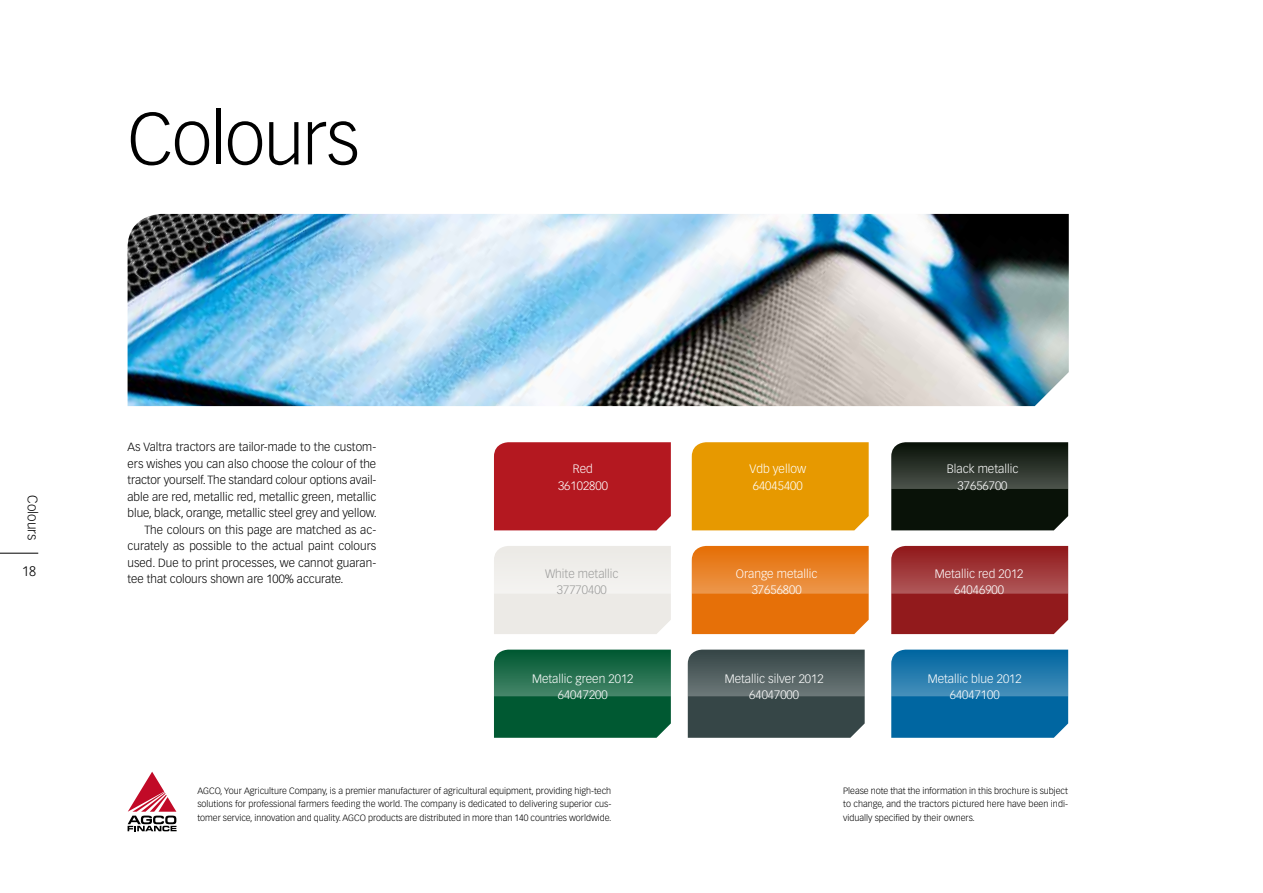
<style>
.page{position:relative;width:1263px;height:893px;background:#fff}
.page>*{position:absolute;margin:0;border:0;box-sizing:border-box;transform-origin:0 0}
.t1{font:300 72px "Vectora LT Std";letter-spacing:-.02em;color:#000}
.t2{font:300 13.5px "Vectora LT Std";color:#000}
.t3{font:300 12px/16.5px "Vectora LT Std";color:#fff;text-align:center}
.t4{font:300 12px/16.5px "Vectora LT Std";color:#9d9d9c;text-align:center}
.t5{font:300 11.7px "Vectora LT Std";color:#000}
.t6{font:300 9px/13.5px "Vectora LT Std";color:#000;text-align:justify}
</style>
<div class="page">
<hr style="left:0;top:553px;width:38px;height:1px;background:#000">
<img style="left:128px;top:214px;width:941px;height:192px">
<svg style="left:128px;top:772px;width:49px;height:59px"></svg>
<svg style="left:891px;top:442px;width:177px;height:88px;background:#1e261d"></svg>
<div style="left:494px;top:442px;width:177px;height:88px;background:#b41820"></div>
<div style="left:692px;top:442px;width:177px;height:88px;background:#e79900"></div>
<svg style="left:494px;top:546px;width:177px;height:88px;background:#eeece8"></svg>
<svg style="left:692px;top:546px;width:177px;height:88px;background:#e77b1b"></svg>
<svg style="left:891px;top:546px;width:177px;height:88px;background:#9a2c2e"></svg>
<svg style="left:494px;top:650px;width:177px;height:88px;background:#156642"></svg>
<svg style="left:688px;top:650px;width:177px;height:88px;background:#465555"></svg>
<svg style="left:891px;top:650px;width:177px;height:88px;background:#1572a8"></svg>
<h1 class="t1" style="left:128px;top:97px;width:233px">Colours</h1>
<h2 class="t2" style="left:40px;top:495px;width:47px;rotate:90deg">Colours</h2>
<h2 class="t2" style="left:22px;top:563px;width:16px">18</h2>
<p class="t5" style="left:128px;top:440px;width:250px">As Valtra tractors are tailor-made to the custom-</p>
<p class="t5" style="left:128px;top:457px;width:250px">ers wishes you can also choose the colour of the</p>
<p class="t5" style="left:128px;top:473px;width:250px">tractor yourself. The standard colour options avail-</p>
<p class="t5" style="left:128px;top:490px;width:250px">able are red, metallic red, metallic green, metallic</p>
<p class="t5" style="left:128px;top:506px;width:251px">blue, black, orange, metallic steel grey and yellow.</p>
<p class="t5" style="left:145px;top:523px;width:233px">The colours on this page are matched as ac-</p>
<p class="t5" style="left:128px;top:539px;width:250px">curately as possible to the actual paint colours</p>
<p class="t5" style="left:128px;top:556px;width:250px">used. Due to print processes, we cannot guaran-</p>
<p class="t5" style="left:128px;top:572px;width:218px">tee that colours shown are 100% accurate.</p>
<h3 class="t3" style="left:558px;top:461px;width:51px">Red<br>36102800</h3>
<h3 class="t3" style="left:749px;top:461px;width:58px;text-align:left">Vdb yellow<br>64045400</h3>
<h3 class="t3" style="left:947px;top:461px;width:73px">Black metallic<br>37656700</h3>
<h3 class="t4" style="left:545px;top:565px;width:75px">White metallic<br>37770400</h3>
<h3 class="t3" style="left:935px;top:565px;width:90px">Metallic red 2012<br>64046900</h3>
<h3 class="t3" style="left:736px;top:565px;width:83px">Orange metallic<br>37656800</h3>
<h3 class="t3" style="left:532px;top:670px;width:103px">Metallic green 2012<br>64047200</h3>
<h3 class="t3" style="left:725px;top:670px;width:100px">Metallic silver 2012<br>64047000</h3>
<h3 class="t3" style="left:928px;top:670px;width:96px">Metallic blue 2012<br>64047100</h3>
<p class="t6" style="left:197px;top:784px;width:416px">AGCO, Your Agriculture Company, is a premier manufacturer of agricultural equipment, providing high-tech solutions for professional farmers feeding the world. The company is dedicated to delivering superior cus&shy;tomer service, innovation and quality. AGCO products are distributed in more than 140 countries worldwide.</p>
<p class="t6" style="left:843px;top:784px;width:226px">Please note that the information in this brochure is subject to change, and the tractors pictured here have been indi&shy;vidually specified by their owners.</p>
</div>
